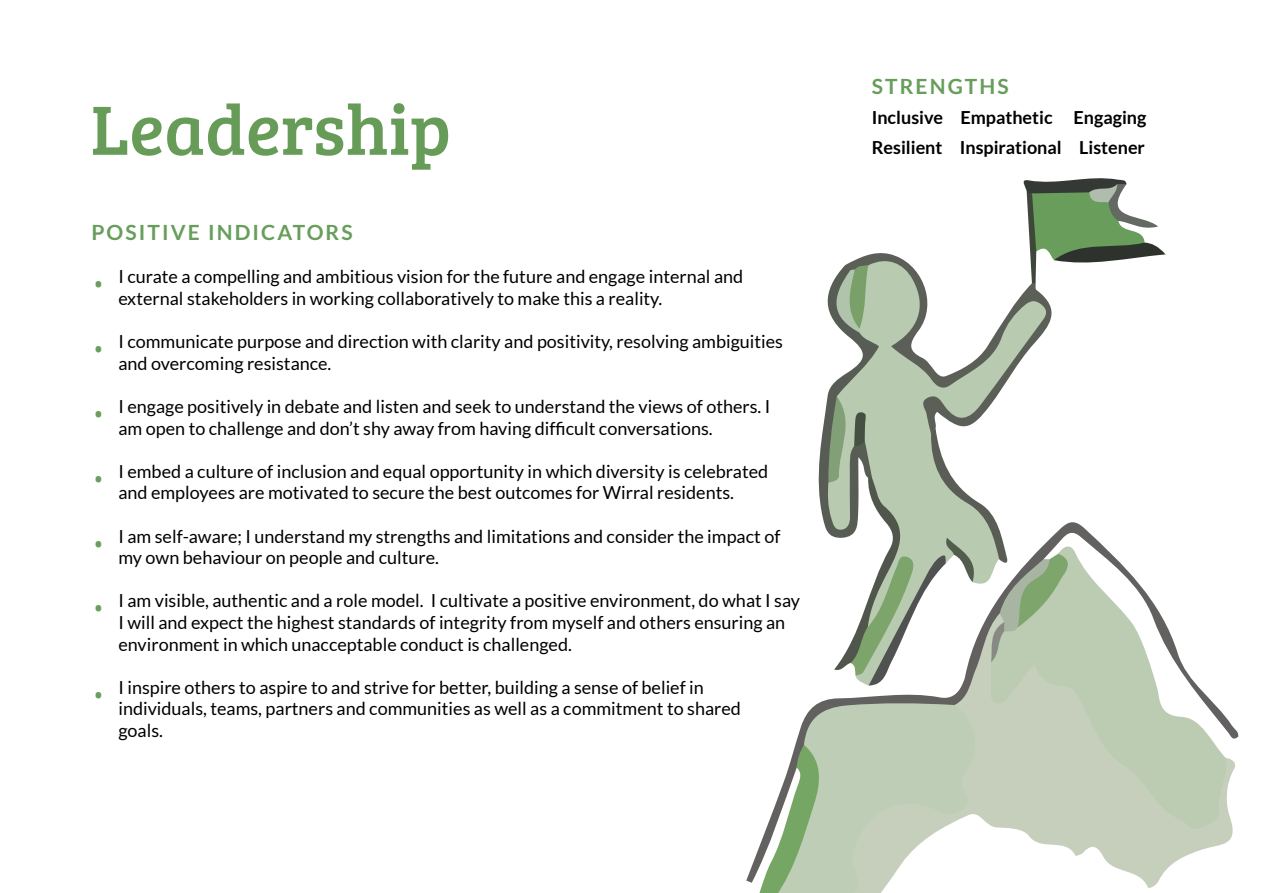
<style>
.page{position:relative;width:1263px;height:893px;background:#fff}
.page>*{position:absolute;margin:0;border:0;box-sizing:border-box;transform-origin:0 0}
.t1{font:72px "Bree Serif";color:#679c58}
.t2{font:700 21px "Lato";letter-spacing:.1em;color:#679e5b}
.t3{font:18px/21.6px "Lato";color:#000}
.t4{font:700 18px "Lato";color:#000}
.s1{font-family:"Open Sans";font-weight:300;font-size:37.5px;color:#699e5c}
</style>
<div class="page">
<svg style="left:746px;top:623px;width:493px;height:260px"></svg>
<svg style="left:751px;top:694px;width:231px;height:199px"></svg>
<svg style="left:813px;top:178px;width:352px;height:508px"></svg>
<h1 class="t1" style="left:91px;top:77px;width:362px">Leadership</h1>
<p class="t2" style="left:91px;top:220px;width:263px">POSITIVE INDICATORS</p>
<p class="t3" style="left:118px;top:266px;width:626px;text-indent:-27px"><span class="s1">•</span> I curate a compelling and ambitious vision for the future and engage internal and external stakeholders in working collaboratively to make this a reality.</p>
<p class="t3" style="left:118px;top:331px;width:666px;text-indent:-27px"><span class="s1">•</span> I communicate purpose and direction with clarity and positivity, resolving ambiguities and overcoming resistance.</p>
<p class="t3" style="left:118px;top:396px;width:653px;text-indent:-27px"><span class="s1">•</span> I engage positively in debate and listen and seek to understand the views of others. I am open to challenge and don’t shy away from having difficult conversations.</p>
<p class="t3" style="left:91px;top:460px;width:678px;text-align:center"><span class="s1">•</span> I embed a culture of inclusion and equal opportunity in which diversity is celebrated and employees are motivated to secure the best outcomes for Wirral residents.</p>
<p class="t3" style="left:118px;top:525px;width:663px;text-indent:-27px"><span class="s1">•</span> I am self-aware; I understand my strengths and limitations and consider the impact of my own behaviour on people and culture.</p>
<p class="t3" style="left:118px;top:590px;width:683px;text-indent:-27px"><span class="s1">•</span> I am visible, authentic and a role model. I cultivate a positive environment, do what I say<br>I will and expect the highest standards of integrity from myself and others ensuring an environment in which unacceptable conduct is challenged.</p>
<p class="t3" style="left:118px;top:676px;width:624px;text-indent:-27px"><span class="s1">•</span> I inspire others to aspire to and strive for better, building a sense of belief in individuals, teams, partners and communities as well as a commitment to shared goals.</p>
<p class="t2" style="left:872px;top:74px;width:139px">STRENGTHS</p>
<p class="t4" style="left:872px;top:107px;width:276px">Inclusive Empathetic Engaging</p>
<p class="t4" style="left:872px;top:137px;width:275px">Resilient Inspirational Listener</p>
</div>
